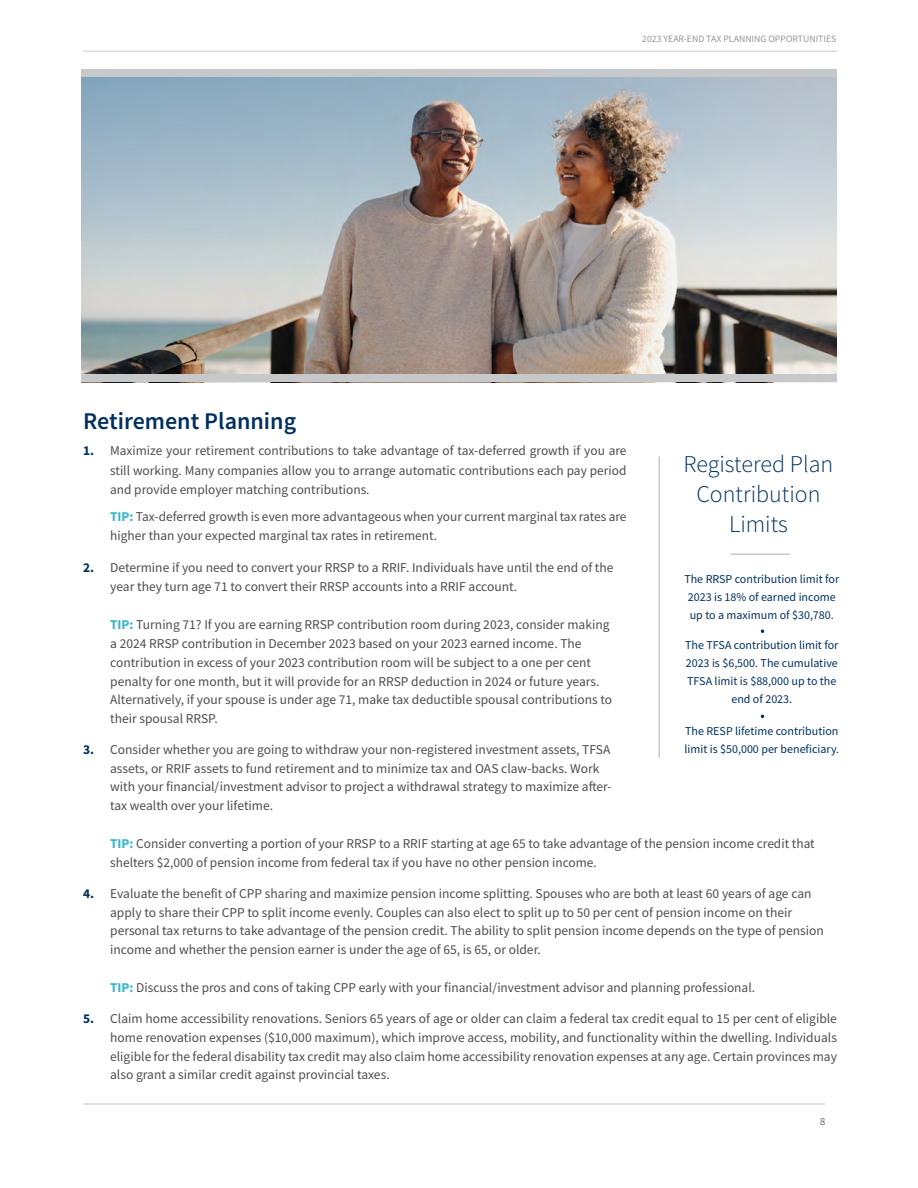
<style>
.page{position:relative;width:918px;height:1188px;background:#fff}
.page>*{position:absolute;margin:0;border:0;box-sizing:border-box;transform-origin:0 0}
.t1{font:300 24px/30px "Source Sans Pro";color:#00305e;text-align:center}
.t2{font:600 24px "Source Sans Pro";color:#00305e}
.t3{font:13.5px/18.8px "Source Sans Pro";color:#4d4d4f}
.t4{font:12px/18px "Source Sans Pro";color:#00305e}
.t5{font:300 10.5px "Source Sans Pro";color:#0b0a0b}
.t6{font:9.75px "Source Sans Pro";color:#949699}
.s1{font-weight:700;color:#00305e}
.s2{font-weight:700;color:#36b5cf}
</style>
<div class="page">
<hr style="left:83px;top:51px;width:754px;height:1px;background:#c7c9cb">
<hr style="left:730px;top:553px;width:60px;height:2px;background:#c7c8ca">
<hr style="left:83px;top:1104px;width:742px;height:1px;background:#c7c9cb">
<img style="left:81px;top:77px;width:756px;height:298px">
<div style="left:81px;top:70px;width:756px;height:7px;background:#c7c8ca"></div>
<div style="left:81px;top:375px;width:756px;height:7px;background:#c7c8ca"></div>
<hr style="left:658px;top:457px;width:2px;height:301px;background:#c7c8ca">
<svg style="left:761px;top:629px;width:3px;height:4px"></svg>
<p class="t6" style="left:642px;top:33px;width:196px">2023 YEAR-END TAX PLANNING OPPORTUNITIES</p>
<h1 class="t2" style="left:83px;top:405px;width:214px">Retirement Planning</h1>
<p class="t3" style="left:110px;top:441px;width:518px;line-height:19.5px;text-align:justify;text-indent:-27px"><span class="s1">1.</span> Maximize your retirement contributions to take advantage of tax-deferred growth if you are still working. Many companies allow you to arrange automatic contributions each pay period and provide employer matching contributions.</p>
<p class="t3" style="left:110px;top:506px;width:518px;line-height:19.5px"><span class="s2">TIP:</span> Tax-deferred growth is even more advantageous when your current marginal tax rates are higher than your expected marginal tax rates in retirement.</p>
<p class="t3" style="left:110px;top:558px;width:505px;text-indent:-27px"><span class="s1">2.</span> Determine if you need to convert your RRSP to a RRIF. Individuals have until the end of the year they turn age 71 to convert their RRSP accounts into a RRIF account.</p>
<p class="t3" style="left:110px;top:615px;width:503px"><span class="s2">TIP:</span> Turning 71? If you are earning RRSP contribution room during 2023, consider making a 2024 RRSP contribution in December 2023 based on your 2023 earned income. The contribution in excess of your 2023 contribution room will be subject to a one per cent penalty for one month, but it will provide for an RRSP deduction in 2024 or future years.<br>Alternatively, if your spouse is under age 71, make tax deductible spousal contributions to their spousal RRSP.</p>
<p class="t3" style="left:110px;top:740px;width:503px;text-indent:-27px"><span class="s1">3.</span> Consider whether you are going to withdraw your non-registered investment assets, TFSA assets, or RRIF assets to fund retirement and to minimize tax and OAS claw-backs. Work with your financial/investment advisor to project a withdrawal strategy to maximize after&shy;tax wealth over your lifetime.</p>
<p class="t3" style="left:110px;top:834px;width:706px"><span class="s2">TIP:</span> Consider converting a portion of your RRSP to a RRIF starting at age 65 to take advantage of the pension income credit that shelters $2,000 of pension income from federal tax if you have no other pension income.</p>
<p class="t3" style="left:110px;top:884px;width:715px;text-indent:-27px"><span class="s1">4.</span> Evaluate the benefit of CPP sharing and maximize pension income splitting. Spouses who are both at least 60 years of age can apply to share their CPP to split income evenly. Couples can also elect to split up to 50 per cent of pension income on their personal tax returns to take advantage of the pension credit. The ability to split pension income depends on the type of pension income and whether the pension earner is under the age of 65, is 65, or older.</p>
<p class="t3" style="left:110px;top:978px;width:646px"><span class="s2">TIP:</span> Discuss the pros and cons of taking CPP early with your financial/investment advisor and planning professional.</p>
<p class="t3" style="left:110px;top:1009px;width:728px;text-align:justify;text-indent:-27px"><span class="s1">5.</span> Claim home accessibility renovations. Seniors 65 years of age or older can claim a federal tax credit equal to 15 per cent of eligible home renovation expenses ($10,000 maximum), which improve access, mobility, and functionality within the dwelling. Individuals eligible for the federal disability tax credit may also claim home accessibility renovation expenses at any age. Certain provinces may also grant a similar credit against provincial taxes.</p>
<h1 class="t1" style="left:684px;top:449px;width:151px">Registered Plan<br>Contribution<br>Limits</h1>
<p class="t4" style="left:684px;top:570px;width:156px">The RRSP contribution limit for<br>2023 is 18% of earned income up to a maximum of $30,780.</p>
<p class="t4" style="left:685px;top:636px;width:155px;text-align:center">The TFSA contribution limit for<br>2023 is $6,500. The cumulative<br>TFSA limit is $88,000 up to the end of 2023.</p>
<p class="t4" style="left:684px;top:722px;width:156px">The RESP lifetime contribution limit is $50,000 per beneficiary.</p>
<p class="t5" style="left:820px;top:1115px;width:7px">8</p>
</div>
